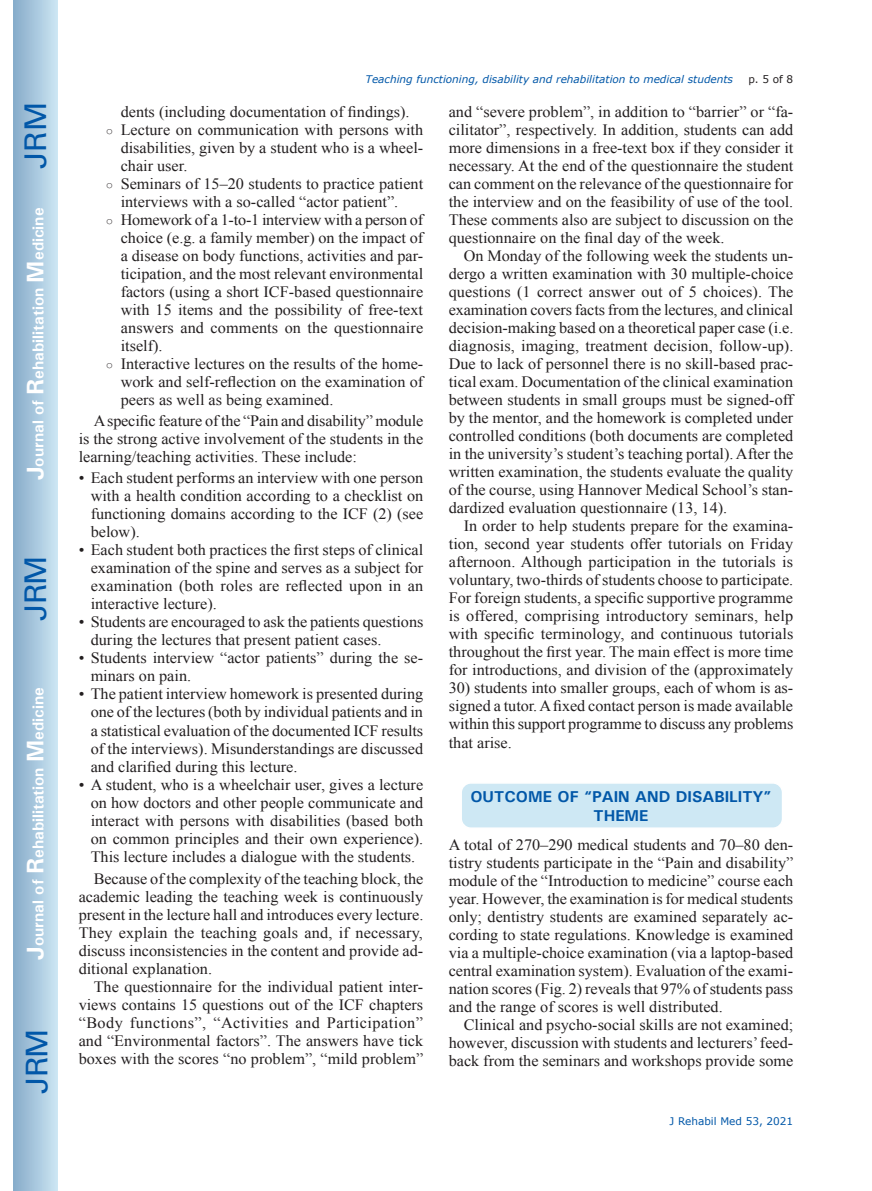
<style>
.page{position:relative;width:872px;height:1191px;background:#fff}
.page>*{position:absolute;margin:0;border:0;box-sizing:border-box;transform-origin:0 0}
.t1{font:30px "Univers";letter-spacing:-.03em;color:#0157a8}
.t2{font:15.75px/18px "Times New Roman";color:#231f20;text-align:justify}
.t3{font:700 15.75px "Univers";color:#fff}
.t4{font:700 15.75px/18.9px "Univers";color:#0157a8;text-align:center}
.t5{font:italic 10.5px "Verdana";color:#0157a8}
.t6{font:10.5px "Verdana";color:#0157a8}
.t7{font:10.5px "Verdana";color:#231f20}
.s1{font-size:24px}
.s2{font-size:12px}
</style>
<div class="page">
<div style="left:14px;top:0;width:43px;height:1191px;background:linear-gradient(to right,#88acca,#cbe5f2)"></div>
<div style="left:461px;top:783px;width:321px;height:45px;background:#cee8f4;border-radius:10px"></div>
<div style="left:460px;top:782px;width:323px;height:47px;border:2px solid #fff;border-radius:10px"></div>
<h1 class="t1" style="left:18px;top:169px;width:68px;rotate:-90deg">JRM</h1>
<p class="t3" style="left:28px;top:480px;width:274px;rotate:-90deg"><span class="s1">J</span>ournal of <span class="s1">R</span>ehabilitation <span class="s1">M</span>edicine</p>
<h1 class="t1" style="left:18px;top:620px;width:67px;rotate:-90deg">JRM</h1>
<p class="t3" style="left:28px;top:959px;width:274px;rotate:-90deg"><span class="s1">J</span>ournal of <span class="s1">R</span>ehabilitation <span class="s1">M</span>edicine</p>
<h1 class="t1" style="left:19px;top:1093px;width:67px;rotate:-90deg">JRM</h1>
<p class="t5" style="left:365px;top:72px;width:369px">Teaching functioning, disability and rehabilitation to medical students</p>
<p class="t7" style="left:748px;top:72px;width:46px">p. 5 of 8</p>
<p class="t2" style="left:121px;top:103px;width:290px">dents (including documentation of findings).</p>
<p class="t2" style="left:121px;top:121px;width:304px;text-indent:-15px"><span class="s2">○</span> Lecture on communication with persons with disabilities, given by a student who is a wheel&shy;chair user.</p>
<p class="t2" style="left:121px;top:175px;width:304px;text-indent:-15px"><span class="s2">○</span> Seminars of 15–20 students to practice patient interviews with a so-called “actor patient”.</p>
<p class="t2" style="left:121px;top:211px;width:304px;text-indent:-15px"><span class="s2">○</span> Homework of a 1-to-1 interview with a person of choice (e.g. a family member) on the impact of a disease on body functions, activities and par&shy;ticipation, and the most relevant environmental factors (using a short ICF-based questionnaire with 15 items and the possibility of free-text answers and comments on the questionnaire itself).</p>
<p class="t2" style="left:121px;top:355px;width:304px;text-indent:-15px"><span class="s2">○</span> Interactive lectures on the results of the home&shy;work and self-reflection on the examination of peers as well as being examined.</p>
<p class="t2" style="left:79px;top:412px;width:346px;text-indent:15px">A specific feature of the “Pain and disability” module is the strong active involvement of the students in the learning/teaching activities. These include:</p>
<p class="t2" style="left:91px;top:469px;width:334px;text-indent:-12px">• Each student performs an interview with one person with a health condition according to a checklist on functioning domains according to the ICF (2) (see below).</p>
<p class="t2" style="left:91px;top:541px;width:334px;text-indent:-12px">• Each student both practices the first steps of clinical examination of the spine and serves as a subject for examination (both roles are reflected upon in an interactive lecture).</p>
<p class="t2" style="left:91px;top:613px;width:334px;text-indent:-12px">• Students are encouraged to ask the patients questions during the lectures that present patient cases.</p>
<p class="t2" style="left:91px;top:649px;width:334px;text-indent:-12px">• Students interview “actor patients” during the se&shy;minars on pain.</p>
<p class="t2" style="left:91px;top:685px;width:334px;text-indent:-12px">• The patient interview homework is presented during one of the lectures (both by individual patients and in a statistical evaluation of the documented ICF results of the interviews). Misunderstandings are discussed and clarified during this lecture.</p>
<p class="t2" style="left:91px;top:775px;width:334px;text-indent:-12px">• A student, who is a wheelchair user, gives a lecture on how doctors and other people communicate and interact with persons with disabilities (based both on common principles and their own experience).<br>This lecture includes a dialogue with the students.</p>
<p class="t2" style="left:79px;top:869px;width:346px;text-indent:15px">Because of the complexity of the teaching block, the academic leading the teaching week is continuously present in the lecture hall and introduces every lecture.<br>They explain the teaching goals and, if necessary, discuss inconsistencies in the content and provide ad&shy;ditional explanation.</p>
<p class="t2" style="left:79px;top:977px;width:346px;text-indent:15px">The questionnaire for the individual patient inter&shy;views contains 15 questions out of the ICF chapters “Body functions”, “Activities and Participation” and “Environmental factors”. The answers have tick boxes with the scores “no problem”, “mild problem”</p>
<p class="t2" style="left:449px;top:103px;width:346px">and “severe problem”, in addition to “barrier” or “fa&shy;cilitator”, respectively. In addition, students can add more dimensions in a free-text box if they consider it necessary. At the end of the questionnaire the student can comment on the relevance of the questionnaire for the interview and on the feasibility of use of the tool.<br>These comments also are subject to discussion on the questionnaire on the final day of the week.</p>
<p class="t2" style="left:449px;top:247px;width:346px;text-indent:15px">On Monday of the following week the students un&shy;dergo a written examination with 30 multiple-choice questions (1 correct answer out of 5 choices). The examination covers facts from the lectures, and clinical decision-making based on a theoretical paper case (i.e. diagnosis, imaging, treatment decision, follow-up).<br>Due to lack of personnel there is no skill-based prac&shy;tical exam. Documentation of the clinical examination between students in small groups must be signed-off by the mentor, and the homework is completed under controlled conditions (both documents are completed in the university’s student’s teaching portal). After the written examination, the students evaluate the quality of the course, using Hannover Medical School’s stan&shy;dardized evaluation questionnaire (13, 14).</p>
<p class="t2" style="left:449px;top:517px;width:346px;text-indent:15px">In order to help students prepare for the examina&shy;tion, second year students offer tutorials on Friday afternoon. Although participation in the tutorials is voluntary, two-thirds of students choose to participate.<br>For foreign students, a specific supportive programme is offered, comprising introductory seminars, help with specific terminology, and continuous tutorials throughout the first year. The main effect is more time for introductions, and division of the (approximately</p>
<p class="t2" style="left:449px;top:679px;width:346px">30) students into smaller groups, each of whom is as&shy;signed a tutor. A fixed contact person is made available within this support programme to discuss any problems that arise.</p>
<p class="t4" style="left:470px;top:787px;width:303px">OUTCOME OF “PAIN AND DISABILITY”<br>THEME</p>
<p class="t2" style="left:449px;top:835px;width:346px">A total of 270–290 medical students and 70–80 den&shy;tistry students participate in the “Pain and disability” module of the “Introduction to medicine” course each year. However, the examination is for medical students only; dentistry students are examined separately ac&shy;cording to state regulations. Knowledge is examined via a multiple-choice examination (via a laptop-based central examination system). Evaluation of the exami&shy;nation scores (Fig. 2) reveals that 97% of students pass and the range of scores is well distributed.</p>
<p class="t2" style="left:449px;top:1015px;width:346px;text-indent:15px">Clinical and psycho-social skills are not examined; however, discussion with students and lecturers’ feed&shy;back from the seminars and workshops provide some</p>
<p class="t6" style="left:669px;top:1114px;width:125px">J Rehabil Med 53, 2021</p>
</div>
